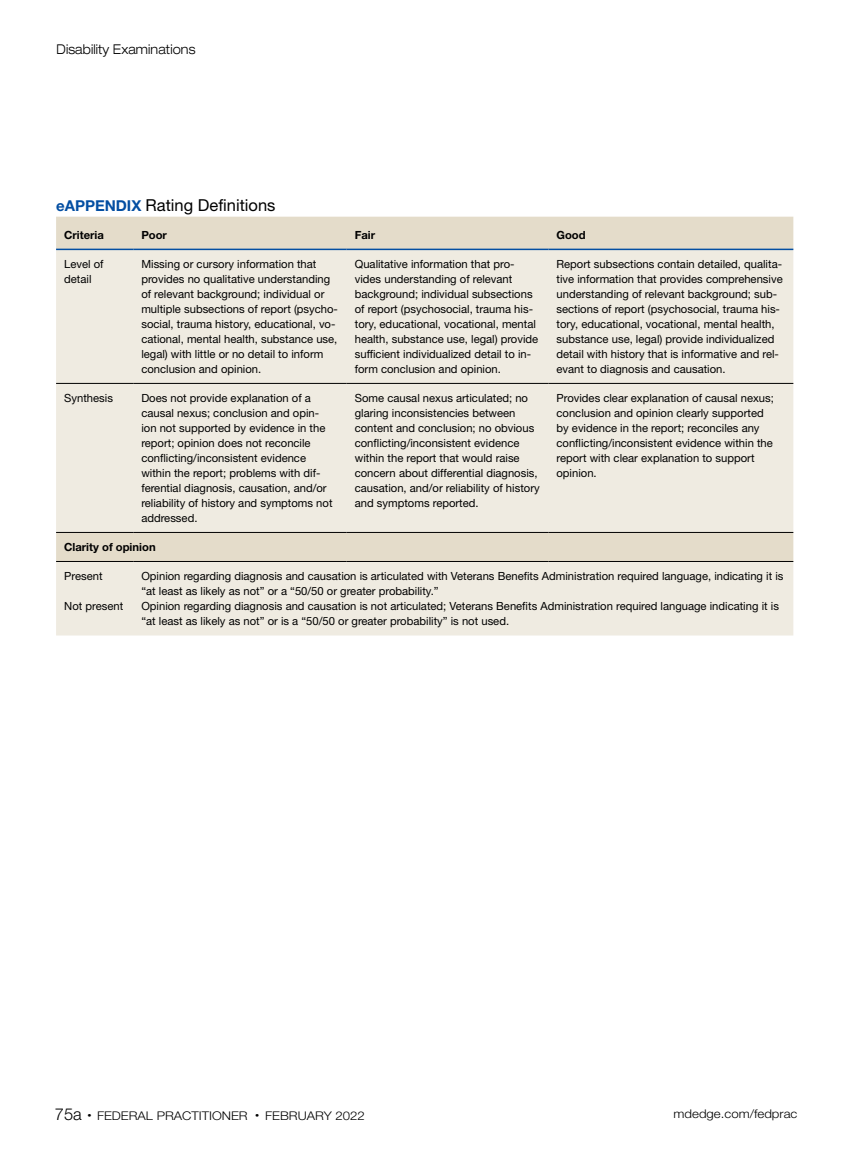
<style>
.page{position:relative;width:851px;height:1161px;background:#fff}
.page>*{position:absolute;margin:0;border:0;box-sizing:border-box;transform-origin:0 0}
.t1{font:16.5px "Helvetica Neue LT Std";color:#000}
.t2{font:300 expanded 13.5px "Helvetica Neue LT Std";letter-spacing:.01em;color:#000;scale:.9 1}
.t3{font:300 12px "Helvetica Neue LT Std";color:#000;scale:1.1 1}
.t4{font:11.25px/15px "Helvetica Neue LT Std";color:#000}
.t5{font:700 11.25px "Helvetica Neue LT Std";color:#000}
.s1{font-weight:700;font-size:15px;color:#034ea2}
.s2{font-size:16.5px}
</style>
<div class="page">
<div style="left:56px;top:217px;width:737px;height:32px;background:#e4dcca"></div>
<svg style="left:56px;top:250px;width:737px;height:386px;fill:#efebe1"></svg>
<hr style="left:56px;top:249px;width:77px;height:1px;background:#034ea2">
<hr style="left:133px;top:249px;width:213px;height:1px;background:#034ea2">
<hr style="left:346px;top:249px;width:202px;height:1px;background:#034ea2">
<hr style="left:548px;top:249px;width:245px;height:1px;background:#034ea2">
<hr style="left:56px;top:383px;width:77px;height:1px;background:#000">
<hr style="left:133px;top:383px;width:213px;height:1px;background:#000">
<hr style="left:346px;top:383px;width:202px;height:1px;background:#000">
<hr style="left:548px;top:383px;width:245px;height:1px;background:#000">
<hr style="left:56px;top:532px;width:77px;height:1px;background:#000">
<hr style="left:133px;top:532px;width:213px;height:1px;background:#000">
<hr style="left:346px;top:532px;width:202px;height:1px;background:#000">
<hr style="left:548px;top:532px;width:245px;height:1px;background:#000">
<hr style="left:56px;top:561px;width:77px;height:1px;background:#000">
<hr style="left:133px;top:561px;width:213px;height:1px;background:#000">
<hr style="left:346px;top:561px;width:202px;height:1px;background:#000">
<hr style="left:548px;top:561px;width:245px;height:1px;background:#000">
<p class="t2" style="left:56px;top:41px;width:156px">Disability Examinations</p>
<h1 class="t1" style="left:56px;top:195px;width:221px"><span class="s1">eAPPENDIX</span> Rating Definitions</h1>
<p class="t5" style="left:64px;top:228px;width:41px">Criteria</p>
<p class="t5" style="left:141px;top:228px;width:27px">Poor</p>
<p class="t5" style="left:355px;top:228px;width:22px">Fair</p>
<p class="t5" style="left:556px;top:228px;width:31px">Good</p>
<p class="t4" style="left:64px;top:256px;width:41px">Level of detail</p>
<p class="t4" style="left:141px;top:256px;width:198px">Missing or cursory information that provides no qualitative understanding of relevant background; individual or multiple subsections of report (psycho&shy;social, trauma history, educational, vo&shy;cational, mental health, substance use, legal) with little or no detail to inform conclusion and opinion.</p>
<p class="t4" style="left:355px;top:256px;width:185px">Qualitative information that pro&shy;vides understanding of relevant background; individual subsections of report (psychosocial, trauma his&shy;tory, educational, vocational, mental health, substance use, legal) provide sufficient individualized detail to in&shy;form conclusion and opinion.</p>
<p class="t4" style="left:556px;top:256px;width:228px">Report subsections contain detailed, qualita&shy;tive information that provides comprehensive understanding of relevant background; sub&shy;sections of report (psychosocial, trauma his&shy;tory, educational, vocational, mental health, substance use, legal) provide individualized detail with history that is informative and rel&shy;evant to diagnosis and causation.</p>
<p class="t4" style="left:64px;top:390px;width:50px">Synthesis</p>
<p class="t4" style="left:141px;top:390px;width:193px">Does not provide explanation of a causal nexus; conclusion and opin&shy;ion not supported by evidence in the report; opinion does not reconcile conflicting/inconsistent evidence within the report; problems with dif&shy;ferential diagnosis, causation, and/or reliability of history and symptoms not addressed.</p>
<p class="t4" style="left:355px;top:390px;width:186px">Some causal nexus articulated; no glaring inconsistencies between content and conclusion; no obvious conflicting/inconsistent evidence within the report that would raise concern about differential diagnosis, causation, and/or reliability of history and symptoms reported.</p>
<p class="t4" style="left:556px;top:390px;width:219px">Provides clear explanation of causal nexus; conclusion and opinion clearly supported by evidence in the report; reconciles any conflicting/inconsistent evidence within the report with clear explanation to support opinion.</p>
<p class="t5" style="left:64px;top:540px;width:93px">Clarity of opinion</p>
<p class="t4" style="left:64px;top:568px;width:40px">Present</p>
<p class="t4" style="left:64px;top:598px;width:60px">Not present</p>
<p class="t4" style="left:141px;top:568px;width:643px">Opinion regarding diagnosis and causation is articulated with Veterans Benefits Administration required language, indicating it is “at least as likely as not” or a “50/50 or greater probability.”<br>Opinion regarding diagnosis and causation is not articulated; Veterans Benefits Administration required language indicating it is “at least as likely as not” or is a “50/50 or greater probability” is not used.</p>
<p class="t3" style="left:55px;top:1108px;width:283px"><span class="s2">75a</span> <sup>•</sup> FEDERAL PRACTITIONER <sup>•</sup> FEBRUARY 2022</p>
<p class="t3" style="left:673px;top:1107px;width:114px">mdedge.com/fedprac</p>
</div>
